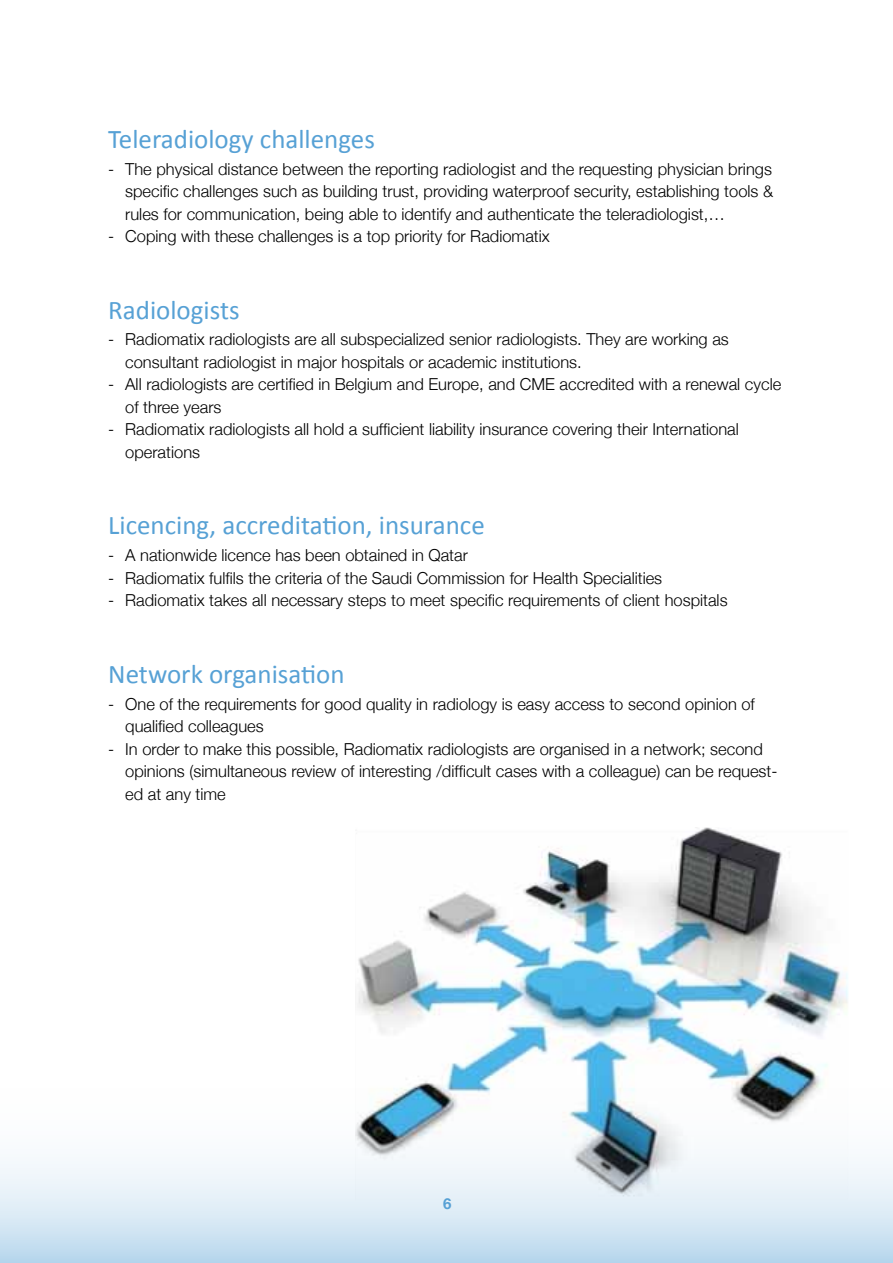
<style>
.page{position:relative;width:893px;height:1263px;background:#fff}
.page>*{position:absolute;margin:0;border:0;box-sizing:border-box;transform-origin:0 0}
.t1{font:27px "Calibri";color:#57a1d5}
.t2{font:300 16.5px/22.5px "Helvetica Neue";color:#000}
.t3{font:700 15px "Helvetica Neue";color:#57a1d5}
</style>
<div class="page">
<svg style="left:0;top:1126px;width:893px;height:137px"></svg>
<img style="left:356px;top:827px;width:493px;height:373px">
<h1 class="t1" style="left:108px;top:122px;width:268px">Teleradiology challenges</h1>
<p class="t2" style="left:125px;top:157px;width:649px;text-align:justify;text-indent:-17px">- The physical distance between the reporting radiologist and the requesting physician brings specific challenges such as building trust, providing waterproof security, establishing tools &amp; rules for communication, being able to identify and authenticate the teleradiologist,…</p>
<p class="t2" style="left:108px;top:225px;width:443px">- Coping with these challenges is a top priority for Radiomatix</p>
<h1 class="t1" style="left:108px;top:293px;width:133px">Radiologists</h1>
<p class="t2" style="left:125px;top:328px;width:605px;text-indent:-17px">- Radiomatix radiologists are all subspecialized senior radiologists. They are working as consultant radiologist in major hospitals or academic institutions.</p>
<p class="t2" style="left:125px;top:373px;width:657px;text-indent:-17px">- All radiologists are certified in Belgium and Europe, and CME accredited with a renewal cycle of three years</p>
<p class="t2" style="left:125px;top:418px;width:615px;text-indent:-17px">- Radiomatix radiologists all hold a sufficient liability insurance covering their International operations</p>
<h1 class="t1" style="left:108px;top:509px;width:378px">Licencing, accreditation, insurance</h1>
<p class="t2" style="left:108px;top:544px;width:361px">- A nationwide licence has been obtained in Qatar</p>
<p class="t2" style="left:108px;top:566px;width:555px">- Radiomatix fulfils the criteria of the Saudi Commission for Health Specialities</p>
<p class="t2" style="left:108px;top:589px;width:621px">- Radiomatix takes all necessary steps to meet specific requirements of client hospitals</p>
<h1 class="t1" style="left:108px;top:657px;width:238px">Network organisation</h1>
<p class="t2" style="left:125px;top:692px;width:631px;text-indent:-17px">- One of the requirements for good quality in radiology is easy access to second opinion of qualified colleagues</p>
<p class="t2" style="left:125px;top:737px;width:654px;text-indent:-17px">- In order to make this possible, Radiomatix radiologists are organised in a network; second opinions (simultaneous review of interesting /difficult cases with a colleague) can be request&shy;ed at any time</p>
<p class="t3" style="left:443px;top:1194px;width:10px">6</p>
</div>
